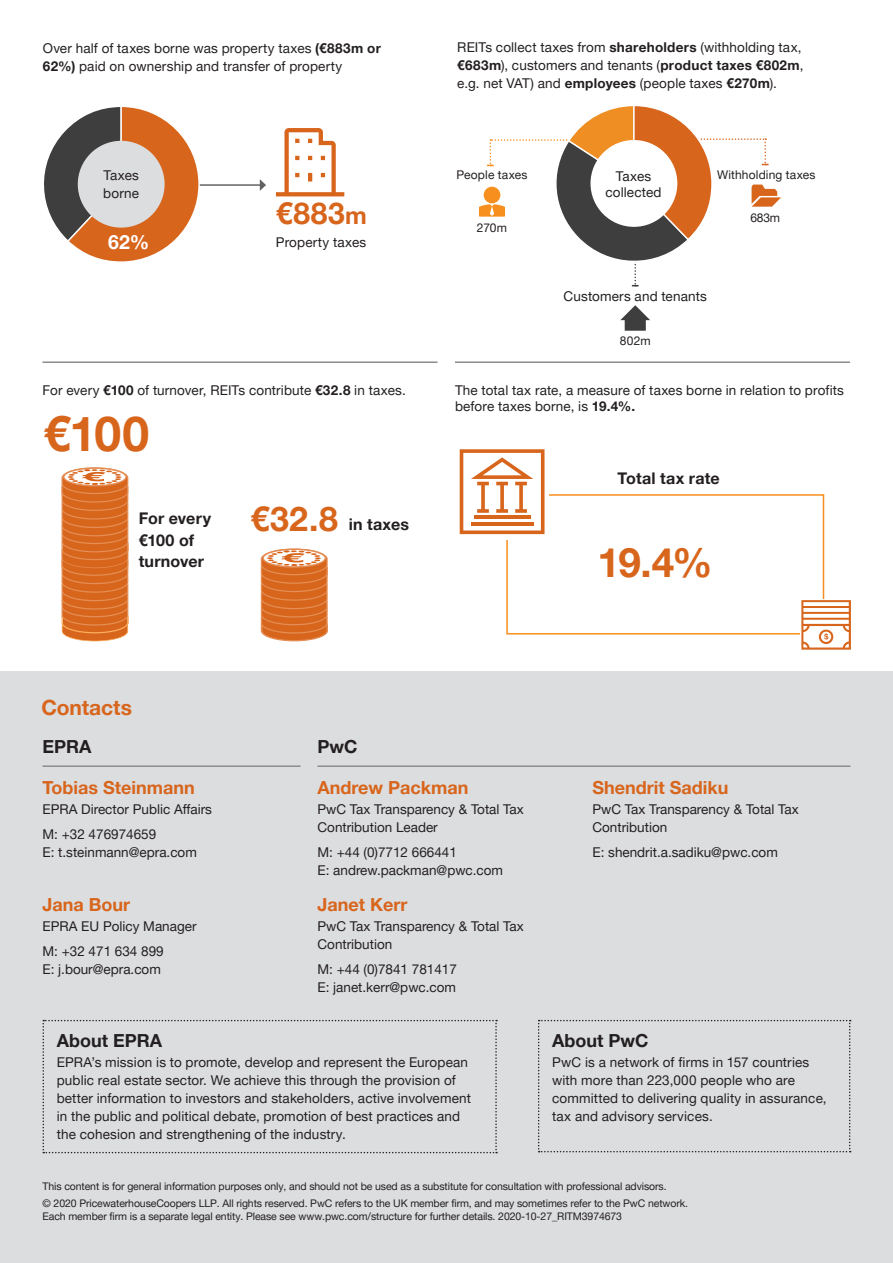
<style>
.page{position:relative;width:893px;height:1263px;background:#fff}
.page>*{position:absolute;margin:0;border:0;box-sizing:border-box;transform-origin:0 0}
.Body_text{font:700 48.15px "Helvetica Neue LT Pro";color:#d8651c}
.Body_text-2{font:700 40.5px "Helvetica Neue LT Pro";color:#d8651c}
.Body_text-3{font:700 33.9px "Helvetica Neue LT Pro";color:#d8651c}
.Body_text-4{font:700 30px "Helvetica Neue LT Pro";color:#d8651c}
.Head_2{font:700 21px "Helvetica Neue LT Pro";letter-spacing:-.005em;color:#d8651c}
.Body_text-5{font:700 19.5px "Helvetica Neue LT Pro";color:#fff}
.t1{font:700 18px "Helvetica Neue LT Pro";color:#d8651c}
.t2{font:700 18px "Helvetica Neue LT Pro";color:#231f20}
.Body_text-6{font:700 16.05px/21.5px "Helvetica Neue LT Pro";letter-spacing:.01em;color:#231f20}
.Body_text-7{font:13.5px/18px "Helvetica Neue LT Pro";letter-spacing:.01em;color:#231f20}
.Body_text-8{font:12px "Helvetica Neue LT Pro";letter-spacing:.015em;color:#231f20}
.Copyright_Disclaimer{font:10.5px/12.6px "Helvetica Neue LT Pro";letter-spacing:-.01em;color:#231f20}
.s1{font-weight:700}
.s2{font-size:24px}
</style>
<div class="page">
<div style="left:0;top:672px;width:893px;height:591px;background:#dcdddf"></div>
<svg style="left:620px;top:305px;width:30px;height:26px"></svg>
<svg style="left:479px;top:106px;width:302px;height:180px"></svg>
<hr style="left:43px;top:361px;width:394px;height:2px;background:#8a8c8f">
<hr style="left:455px;top:361px;width:395px;height:2px;background:#8a8c8f">
<hr style="left:317px;top:765px;width:533px;height:2px;background:#8a8c8f">
<hr style="left:43px;top:765px;width:257px;height:2px;background:#8a8c8f">
<svg style="left:61px;top:467px;width:68px;height:174px;background:#dd7938"></svg>
<svg style="left:261px;top:548px;width:67px;height:93px;background:#df8044"></svg>
<div style="left:506px;top:494px;width:318px;height:140px;border:2px solid #f68f1e"></div>
<div style="left:800px;top:599px;width:52px;height:52px;background:#fff"></div>
<svg style="left:801px;top:600px;width:50px;height:50px"></svg>
<svg style="left:459px;top:449px;width:89px;height:90px"></svg>
<svg style="left:460px;top:449px;width:84px;height:85px"></svg>
<hr style="left:471px;top:522px;width:62px;height:4px;background:#d8651c">
<hr style="left:474px;top:516px;width:56px;height:3px;background:#d8651c">
<svg style="left:43px;top:1020px;width:454px;height:133px"></svg>
<svg style="left:538px;top:1020px;width:313px;height:132px"></svg>
<svg style="left:276px;top:128px;width:68px;height:68px"></svg>
<hr style="left:160px;top:184px;width:100px;height:2px;background:#636366">
<svg style="left:260px;top:179px;width:6px;height:12px"></svg>
<svg style="left:44px;top:107px;width:157px;height:155px"></svg>
<div style="left:78px;top:141px;width:87px;height:87px;background:#dcdddf;border-radius:50%"></div>
<p class="Body_text-7" style="left:43px;top:39px;width:339px">Over half of taxes borne was property taxes <span class="s1">(€883m or<br>62%)</span> paid on ownership and transfer of property</p>
<p class="Body_text-7" style="left:103px;top:166px;width:37px">Taxes borne</p>
<p class="Body_text-4" style="left:276px;top:195px;width:92px">€883<span class="s2">m</span></p>
<p class="Body_text-5" style="left:108px;top:230px;width:43px">62%</p>
<p class="Body_text-7" style="left:276px;top:233px;width:92px">Property taxes</p>
<p class="Body_text-7" style="left:43px;top:381px;width:365px">For every <span class="s1">€100</span> of turnover, REITs contribute <span class="s1">€32.8</span> in taxes.</p>
<p class="Body_text" style="left:43px;top:404px;width:107px">€100</p>
<p class="Body_text-6" style="left:139px;top:508px;width:74px">For every</p>
<p class="Body_text-3" style="left:251px;top:498px;width:89px">€32.8</p>
<p class="Body_text-6" style="left:139px;top:529px;width:67px">€100 of turnover</p>
<p class="Body_text-6" style="left:349px;top:513px;width:62px">in taxes</p>
<p class="Body_text-7" style="left:457px;top:38px;width:348px">REITs collect taxes from <span class="s1">shareholders</span> (withholding tax, <span class="s1">€683m</span>), customers and tenants (<span class="s1">product taxes €802m</span>, e.g. net VAT) and <span class="s1">employees</span> (people taxes <span class="s1">€270m</span>).</p>
<p class="Body_text-8" style="left:456px;top:167px;width:73px">People taxes</p>
<p class="Body_text-8" style="left:717px;top:167px;width:100px">Withholding taxes</p>
<p class="Body_text-7" style="left:605px;top:168px;width:58px;line-height:16.2px;text-align:center">Taxes collected</p>
<p class="Body_text-8" style="left:477px;top:220px;width:32px">270m</p>
<p class="Body_text-7" style="left:564px;top:287px;width:145px">Customers and tenants</p>
<p class="Body_text-8" style="left:620px;top:334px;width:32px">802m</p>
<p class="Body_text-8" style="left:750px;top:210px;width:31px">683m</p>
<p class="Body_text-7" style="left:455px;top:382px;width:390px;line-height:16.2px">The total tax rate, a measure of taxes borne in relation to profits before taxes borne, is <span class="s1">19.4%.</span></p>
<p class="Body_text-6" style="left:618px;top:467px;width:104px">Total tax rate</p>
<p class="Body_text-2" style="left:597px;top:538px;width:117px">19.4%</p>
<p class="Head_2" style="left:41px;top:694px;width:92px">Contacts</p>
<p class="t2" style="left:43px;top:735px;width:50px">EPRA</p>
<p class="t2" style="left:317px;top:735px;width:41px">PwC</p>
<p class="t1" style="left:43px;top:777px;width:154px">Tobias Steinmann</p>
<p class="Body_text-7" style="left:43px;top:800px;width:171px">EPRA Director Public Affairs</p>
<p class="Body_text-7" style="left:43px;top:825px;width:115px">M: +32 476974659</p>
<p class="Body_text-7" style="left:43px;top:843px;width:156px">E: t.steinmann@epra.com</p>
<p class="t1" style="left:43px;top:894px;width:89px">Jana Bour</p>
<p class="Body_text-7" style="left:43px;top:917px;width:155px">EPRA EU Policy Manager</p>
<p class="Body_text-7" style="left:43px;top:941px;width:123px">M: +32 471 634 899</p>
<p class="Body_text-7" style="left:43px;top:959px;width:120px">E: j.bour@epra.com</p>
<p class="t1" style="left:317px;top:777px;width:152px">Andrew Packman</p>
<p class="Body_text-7" style="left:317px;top:800px;width:208px">PwC Tax Transparency &amp; Total Tax<br>Contribution Leader</p>
<p class="Body_text-7" style="left:317px;top:843px;width:141px">M: +44 (0)7712 666441</p>
<p class="Body_text-7" style="left:317px;top:861px;width:187px">E: andrew.packman@pwc.com</p>
<p class="t1" style="left:317px;top:894px;width:92px">Janet Kerr</p>
<p class="Body_text-7" style="left:317px;top:917px;width:208px">PwC Tax Transparency &amp; Total Tax<br>Contribution</p>
<p class="Body_text-7" style="left:317px;top:959px;width:141px">M: +44 (0)7841 781417</p>
<p class="Body_text-7" style="left:317px;top:977px;width:140px">E: janet.kerr@pwc.com</p>
<p class="t2" style="left:57px;top:1029px;width:107px">About EPRA</p>
<p class="Body_text-7" style="left:57px;top:1053px;width:416px">EPRA’s mission is to promote, develop and represent the European public real estate sector. We achieve this through the provision of better information to investors and stakeholders, active involvement in the public and political debate, promotion of best practices and the cohesion and strengthening of the industry.</p>
<p class="t1" style="left:592px;top:777px;width:138px">Shendrit Sadiku</p>
<p class="Body_text-7" style="left:592px;top:800px;width:208px">PwC Tax Transparency &amp; Total Tax<br>Contribution</p>
<p class="Body_text-7" style="left:592px;top:843px;width:187px">E: shendrit.a.sadiku@pwc.com</p>
<p class="t2" style="left:552px;top:1029px;width:98px">About PwC</p>
<p class="Body_text-7" style="left:552px;top:1053px;width:276px">PwC is a network of firms in 157 countries with more than 223,000 people who are committed to delivering quality in assurance, tax and advisory services.</p>
<p class="Copyright_Disclaimer" style="left:43px;top:1180px;width:626px">This content is for general information purposes only, and should not be used as a substitute for consultation with professional advisors.</p>
<p class="Copyright_Disclaimer" style="left:43px;top:1197px;width:647px">© 2020 PricewaterhouseCoopers LLP. All rights reserved. PwC refers to the UK member firm, and may sometimes refer to the PwC network.<br>Each member firm is a separate legal entity. Please see www.pwc.com/structure for further details. 2020-10-27_RITM3974673</p>
</div>
